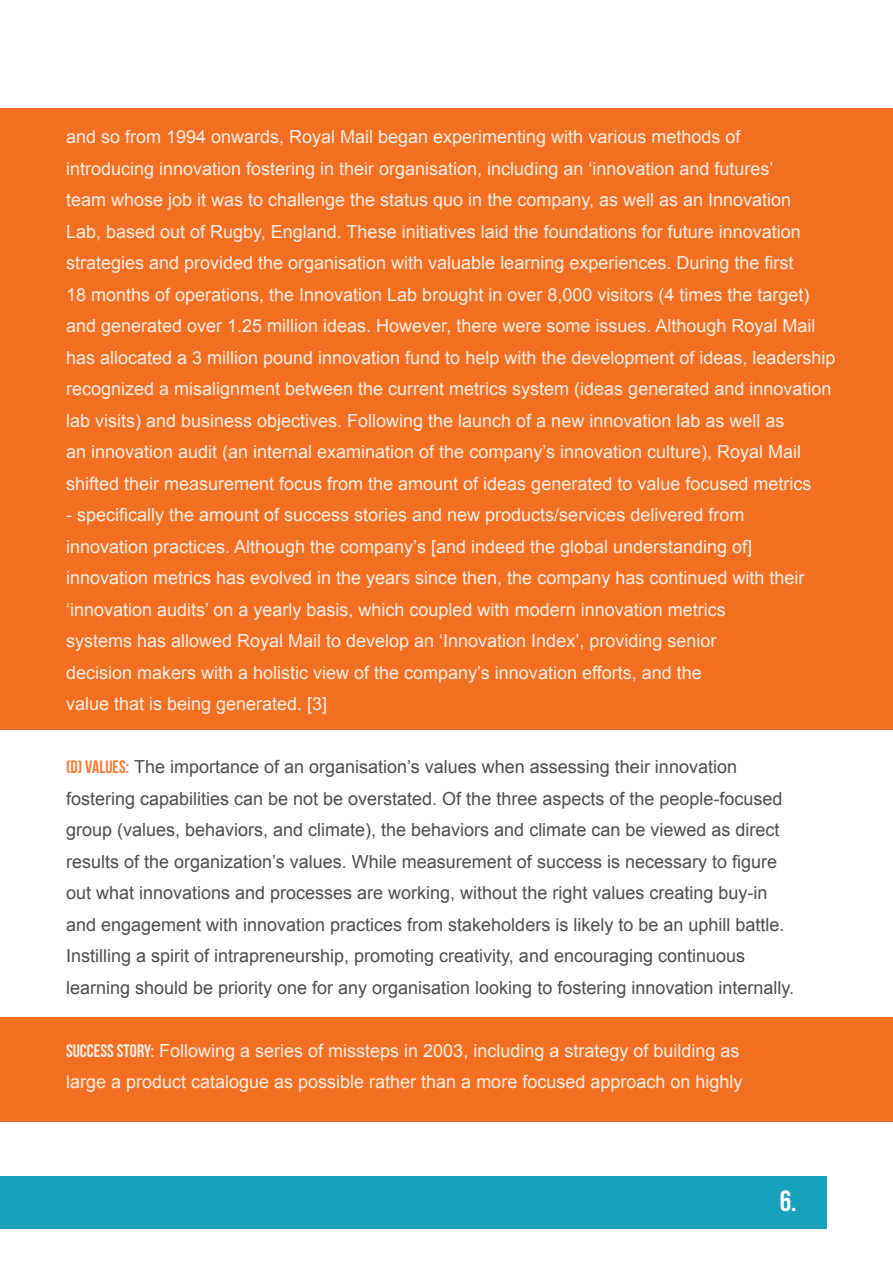
<style>
.page{position:relative;width:893px;height:1263px;background:#fff}
.page>*{position:absolute;margin:0;border:0;box-sizing:border-box;transform-origin:0 0}
.t1{font:29.25px "Bebas Neue";color:#fff}
.t2{font:18px/31.5px "Arial";color:#fff}
.t3{font:18px/31.5px "Arial";color:rgb(35 31 32/.9)}
.s1{font-family:"Bebas Neue";color:#f36f21}
.s2{font-family:"Bebas Neue"}
</style>
<div class="page">
<div style="left:0;top:1176px;width:827px;height:53px;background:#19a1bb"></div>
<div style="left:0;top:109px;width:893px;height:621px;background:#f36f21"></div>
<div style="left:0;top:1017px;width:893px;height:105px;background:#f36f21"></div>
<p class="t2" style="left:66px;top:121px;width:771px">and so from 1994 onwards, Royal Mail began experimenting with various methods of<br>introducing innovation fostering in their organisation, including an ‘innovation and futures’<br>team whose job it was to challenge the status quo in the company, as well as an Innovation<br>Lab, based out of Rugby, England. These initiatives laid the foundations for future innovation strategies and provided the organisation with valuable learning experiences. During the first<br>18 months of operations, the Innovation Lab brought in over 8,000 visitors (4 times the target) and generated over 1.25 million ideas. However, there were some issues. Although Royal Mail has allocated a 3 million pound innovation fund to help with the development of ideas, leadership recognized a misalignment between the current metrics system (ideas generated and innovation lab visits) and business objectives. Following the launch of a new innovation lab as well as<br>an innovation audit (an internal examination of the company’s innovation culture), Royal Mail shifted their measurement focus from the amount of ideas generated to value focused metrics</p>
<p class="t2" style="left:66px;top:499px;width:740px">- specifically the amount of success stories and new products/services delivered from innovation practices. Although the company’s [and indeed the global understanding of] innovation metrics has evolved in the years since then, the company has continued with their ‘innovation audits’ on a yearly basis, which coupled with modern innovation metrics<br>systems has allowed Royal Mail to develop an ‘Innovation Index’, providing senior<br>decision makers with a holistic view of the company’s innovation efforts, and the<br>value that is being generated. [3]</p>
<p class="t3" style="left:66px;top:751px;width:730px"><span class="s1">(D) VALUES:</span> The importance of an organisation’s values when assessing their innovation fostering capabilities can be not be overstated. Of the three aspects of the people-focused group (values, behaviors, and climate), the behaviors and climate can be viewed as direct results of the organization’s values. While measurement of success is necessary to figure out what innovations and processes are working, without the right values creating buy-in and engagement with innovation practices from stakeholders is likely to be an uphill battle.<br>Instilling a spirit of intrapreneurship, promoting creativity, and encouraging continuous learning should be priority one for any organisation looking to fostering innovation internally.</p>
<p class="t2" style="left:66px;top:1035px;width:678px"><span class="s2">SUCCESS STORY:</span> Following a series of missteps in 2003, including a strategy of building as large a product catalogue as possible rather than a more focused approach on highly</p>
<h1 class="t1" style="left:780px;top:1185px;width:18px">6.</h1>
</div>
